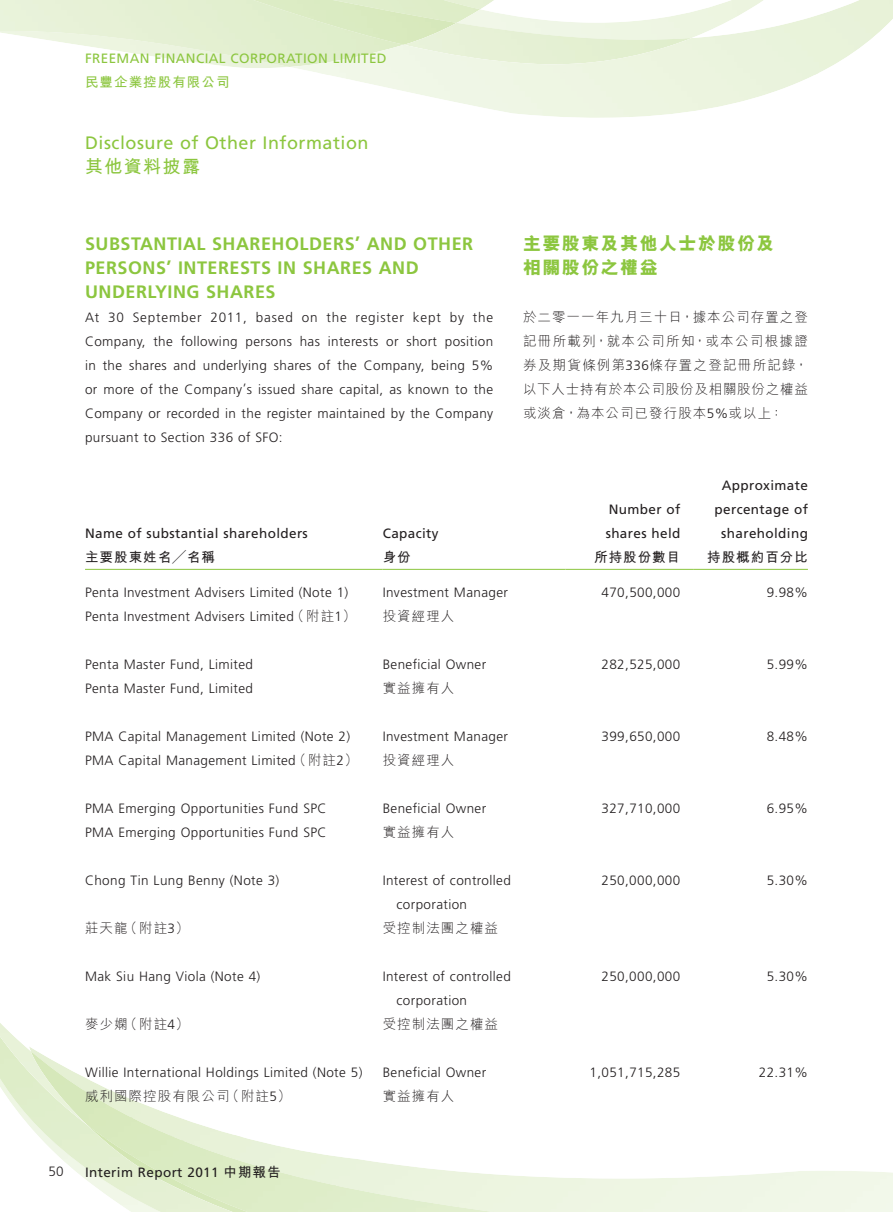
<style>
.page{position:relative;width:893px;height:1212px;background:#fff}
.page>*{position:absolute;margin:0;border:0;box-sizing:border-box;transform-origin:0 0}
.t1{font:700 18px/24px "Frutiger LT Std";letter-spacing:.03em;color:#8cc63f}
.t2{font:18px "Frutiger LT Std";letter-spacing:.03em;color:#8cc63f}
.t3{font:18px/24px "M Hei HK Xbold E Ten B5 H";letter-spacing:.08em;color:#8cc63f}
.t4{font:18px "M Hei HK Bold E Ten B5 H";letter-spacing:.08em;color:#8cc63f}
.t5{font:300 13.5px/24px "Frutiger LT Std";letter-spacing:.03em;color:#231f20}
.t6{font:13.5px/24px "M Hei HK Light E Ten B5 H";letter-spacing:.08em;color:#231f20;text-align:justify}
.t7{font:13.5px/24px "Frutiger LT Std";letter-spacing:.03em;color:#231f20}
.t8{font:13.5px "Frutiger LT Std";letter-spacing:.03em;color:#8cc63f}
.t9{font:13.5px "M Hei HK Bold E Ten B5 H";letter-spacing:.08em;color:#231f20}
.t10{font:13.5px "M Hei HK Bold E Ten B5 H";letter-spacing:.08em;color:#8cc63f}
.s1{font-family:"Frutiger LT Std";font-weight:300}
.s2{font-family:"M Hei HK Light E Ten B5 H";font-weight:400}
.s3{font-family:"M Hei HK Bold E Ten B5 H"}
</style>
<div class="page">
<img style="left:0;top:1023px;width:12px;height:12px">
<img style="left:0;top:1035px;width:86px;height:144px">
<img style="left:29px;top:1046px;width:57px;height:45px">
<img style="left:133px;top:1100px;width:64px;height:24px">
<img style="left:31px;top:1051px;width:102px;height:87px">
<img style="left:132px;top:1116px;width:51px;height:8px">
<img style="left:249px;top:1139px;width:87px;height:73px">
<img style="left:86px;top:1124px;width:163px;height:88px">
<img style="left:734px;top:0;width:159px;height:74px">
<img style="left:496px;top:0;width:270px;height:40px">
<img style="left:496px;top:22px;width:196px;height:42px">
<img style="left:239px;top:0;width:257px;height:68px">
<img style="left:0;top:0;width:404px;height:67px">
<img style="left:457px;top:0;width:23px;height:23px">
<img style="left:252px;top:0;width:205px;height:45px">
<hr style="left:85px;top:569px;width:298px;height:1px;background:#8cc63f">
<hr style="left:383px;top:569px;width:183px;height:1px;background:#8cc63f">
<hr style="left:566px;top:569px;width:127px;height:1px;background:#8cc63f">
<hr style="left:693px;top:569px;width:115px;height:1px;background:#8cc63f">
<p class="t8" style="left:85px;top:52px;width:303px">FREEMAN FINANCIAL CORPORATION LIMITED</p>
<p class="t10" style="left:85px;top:77px;width:146px">民豐企業控股有限公司</p>
<h1 class="t2" style="left:85px;top:134px;width:285px">Disclosure of Other Information</h1>
<h1 class="t4" style="left:85px;top:159px;width:117px">其他資料披露</h1>
<h1 class="t1" style="left:85px;top:233px;width:390px">SUBSTANTIAL SHAREHOLDERS’ AND OTHER<br>PERSONS’ INTERESTS IN SHARES AND<br>UNDERLYING SHARES</h1>
<p class="t5" style="left:85px;top:306px;width:410px;text-align:justify">At 30 September 2011, based on the register kept by the Company, the following persons has interests or short position in the shares and underlying shares of the Company, being 5% or more of the Company’s issued share capital, as known to the Company or recorded in the register maintained by the Company pursuant to Section 336 of SFO:</p>
<p class="t7" style="left:85px;top:522px;width:224px">Name of substantial shareholders</p>
<p class="t7" style="left:383px;top:522px;width:57px">Capacity</p>
<h1 class="t3" style="left:523px;top:234px;width:253px">主要股東及其他人士於股份及相關股份之權益</h1>
<p class="t6" style="left:523px;top:307px;width:286px">於二零一一年九月三十日，據本公司存置之登記冊所載列，就本公司所知，或本公司根據證券及期貨條例第<span class="s1">336</span>條存置之登記冊所記錄，以下人士持有於本公司股份及相關股份之權益或淡倉，為本公司已發行股本<span class="s1">5%</span>或以上：</p>
<p class="t7" style="left:606px;top:498px;width:76px">Number of shares held</p>
<p class="t7" style="left:714px;top:474px;width:95px;text-align:center">Approximate percentage of shareholding</p>
<p class="t9" style="left:85px;top:552px;width:131px">主要股東姓名╱名稱</p>
<p class="t9" style="left:383px;top:552px;width:30px">身份</p>
<p class="t9" style="left:594px;top:552px;width:88px">所持股份數目</p>
<p class="t9" style="left:707px;top:552px;width:102px">持股概約百分比</p>
<p class="t5" style="left:85px;top:580px;width:265px">Penta Investment Advisers Limited (Note 1)</p>
<p class="t5" style="left:383px;top:580px;width:127px">Investment Manager</p>
<p class="t5" style="left:602px;top:580px;width:80px">470,500,000</p>
<p class="t5" style="left:767px;top:580px;width:43px">9.98%</p>
<p class="t5" style="left:85px;top:604px;width:272px">Penta Investment Advisers Limited<span class="s2">（附註</span>1<span class="s2">）</span></p>
<p class="t6" style="left:383px;top:605px;width:73px">投資經理人</p>
<p class="t5" style="left:85px;top:652px;width:170px">Penta Master Fund, Limited</p>
<p class="t5" style="left:383px;top:652px;width:105px">Beneficial Owner</p>
<p class="t5" style="left:602px;top:652px;width:80px">282,525,000</p>
<p class="t5" style="left:767px;top:652px;width:43px">5.99%</p>
<p class="t5" style="left:85px;top:676px;width:170px">Penta Master Fund, Limited</p>
<p class="t6" style="left:383px;top:677px;width:73px">實益擁有人</p>
<p class="t5" style="left:85px;top:724px;width:267px">PMA Capital Management Limited (Note 2)</p>
<p class="t5" style="left:383px;top:724px;width:127px">Investment Manager</p>
<p class="t5" style="left:602px;top:724px;width:80px">399,650,000</p>
<p class="t5" style="left:767px;top:724px;width:43px">8.48%</p>
<p class="t5" style="left:85px;top:748px;width:274px">PMA Capital Management Limited<span class="s2">（附註</span>2<span class="s2">）</span></p>
<p class="t6" style="left:383px;top:749px;width:73px">投資經理人</p>
<p class="t5" style="left:85px;top:796px;width:243px">PMA Emerging Opportunities Fund SPC</p>
<p class="t5" style="left:383px;top:796px;width:105px">Beneficial Owner</p>
<p class="t5" style="left:602px;top:796px;width:80px">327,710,000</p>
<p class="t5" style="left:767px;top:796px;width:43px">6.95%</p>
<p class="t5" style="left:85px;top:820px;width:243px">PMA Emerging Opportunities Fund SPC</p>
<p class="t6" style="left:383px;top:821px;width:73px">實益擁有人</p>
<p class="t5" style="left:85px;top:868px;width:196px">Chong Tin Lung Benny (Note 3)</p>
<p class="t5" style="left:397px;top:868px;width:116px;text-indent:-14px">Interest of controlled corporation</p>
<p class="t5" style="left:602px;top:868px;width:80px">250,000,000</p>
<p class="t5" style="left:767px;top:868px;width:43px">5.30%</p>
<p class="t6" style="left:85px;top:917px;width:105px">莊天龍（附註<span class="s1">3</span>）</p>
<p class="t6" style="left:383px;top:917px;width:117px">受控制法團之權益</p>
<p class="t5" style="left:85px;top:964px;width:177px">Mak Siu Hang Viola (Note 4)</p>
<p class="t5" style="left:397px;top:964px;width:116px;text-indent:-14px">Interest of controlled corporation</p>
<p class="t5" style="left:601px;top:964px;width:80px">250,000,000</p>
<p class="t5" style="left:767px;top:964px;width:43px">5.30%</p>
<p class="t6" style="left:85px;top:1013px;width:105px">麥少嫻（附註<span class="s1">4</span>）</p>
<p class="t6" style="left:383px;top:1013px;width:117px">受控制法團之權益</p>
<p class="t5" style="left:85px;top:1060px;width:279px">Willie International Holdings Limited (Note 5)</p>
<p class="t5" style="left:383px;top:1060px;width:105px">Beneficial Owner</p>
<p class="t5" style="left:589px;top:1060px;width:92px">1,051,715,285</p>
<p class="t5" style="left:759px;top:1060px;width:51px">22.31%</p>
<p class="t6" style="left:85px;top:1085px;width:207px">威利國際控股有限公司（附註<span class="s1">5</span>）</p>
<p class="t6" style="left:383px;top:1085px;width:73px">實益擁有人</p>
<p class="t5" style="left:48px;top:1160px;width:17px">50</p>
<p class="t7" style="left:85px;top:1161px;width:197px">Interim Report 2011 <span class="s3">中期報告</span></p>
</div>
